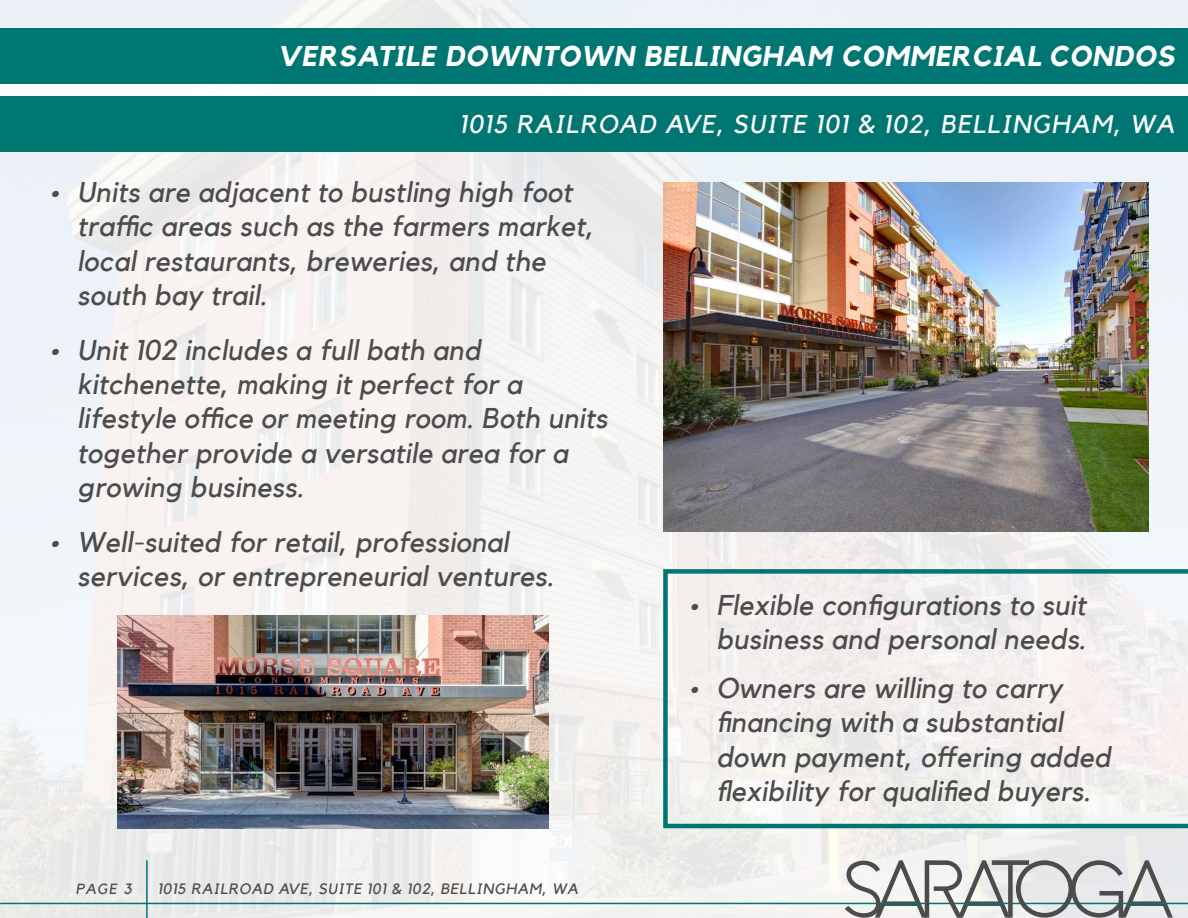
<style>
.page{position:relative;width:1188px;height:918px;background:#fff}
.page>*{position:absolute;margin:0;border:0;box-sizing:border-box;transform-origin:0 0}
.t1{font:italic 28.5px/34.2px "Kollektif";letter-spacing:.01em;color:#4d4c4c}
.t2{font:italic 700 28.5px "Kollektif";letter-spacing:.03em;color:#fff}
.t3{font:italic 25.5px "Kollektif";letter-spacing:.05em;color:#fff}
.t4{font:italic 15px "Kollektif";letter-spacing:.05em;color:#4d4c4c}
.t5{font:italic 14.7px "Kollektif";color:#4d4c4c}
.s1{font-size:15px}
</style>
<div class="page">
<img style="left:0;top:0;width:1188px;height:918px">
<hr style="left:0;top:903px;width:1188px;height:1px;background:#007672">
<svg style="left:845px;top:855px;width:328px;height:63px"></svg>
<hr style="left:146px;top:860px;width:2px;height:58px;background:#007672">
<div style="left:0;top:79px;width:1188px;height:12px;background:#fff"></div>
<div style="left:0;top:91px;width:1188px;height:6px;background:#fff"></div>
<div style="left:0;top:28px;width:1188px;height:56px;background:#007672"></div>
<div style="left:0;top:97px;width:1188px;height:55px;background:#007672"></div>
<svg style="left:663px;top:569px;width:525px;height:259px"></svg>
<img style="left:663px;top:182px;width:486px;height:350px">
<img style="left:117px;top:615px;width:432px;height:213px">
<p class="t2" style="left:278px;top:39px;width:898px">VERSATILE DOWNTOWN BELLINGHAM COMMERCIAL CONDOS</p>
<p class="t3" style="left:460px;top:109px;width:716px">1015 RAILROAD AVE, SUITE 101 &amp; 102, BELLINGHAM, WA</p>
<p class="t1" style="left:77px;top:175px;width:518px;text-indent:-27px">• Units are adjacent to bustling high foot traffic areas such as the farmers market, local restaurants, breweries, and the south bay trail.</p>
<p class="t1" style="left:77px;top:333px;width:532px;text-indent:-27px">• Unit 102 includes a full bath and kitchenette, making it perfect for a lifestyle office or meeting room. Both units together provide a versatile area for a growing business.</p>
<p class="t1" style="left:77px;top:525px;width:478px;text-indent:-27px">• Well-suited for retail, professional services, or entrepreneurial ventures.</p>
<p class="t5" style="left:76px;top:880px;width:57px">page <span class="s1">3</span></p>
<p class="t4" style="left:158px;top:880px;width:422px">1015 RAILROAD AVE, SUITE 101 &amp; 102, BELLINGHAM, WA</p>
<p class="t1" style="left:689px;top:588px;width:398px;text-align:right">• Flexible configurations to suit business and personal needs.</p>
<p class="t1" style="left:716px;top:671px;width:396px;text-indent:-27px">• Owners are willing to carry financing with a substantial down payment, offering added flexibility for qualified buyers.</p>
</div>
